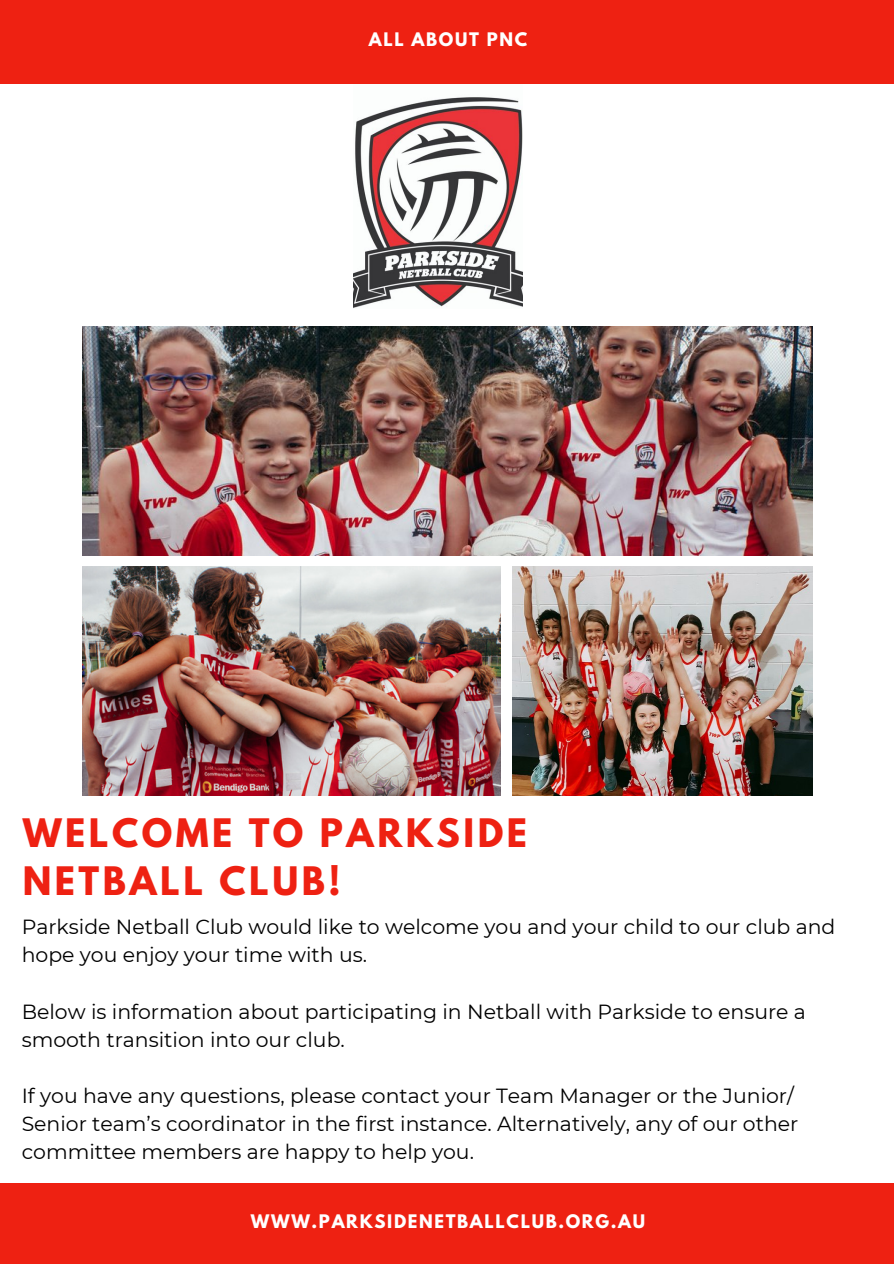
<style>
.page{position:relative;width:894px;height:1264px;background:#fff}
.page>*{position:absolute;margin:0;border:0;box-sizing:border-box;transform-origin:0 0}
.t1{font:700 34.8px "League Spartan";letter-spacing:.1em;color:#ee2112}
.t2{font:20.4px/28.2px "Montserrat";color:#000}
.t3{font:700 16.5px "League Spartan";letter-spacing:.1em;color:#fff}
</style>
<div class="page">
<img style="left:83px;top:566px;width:418px;height:229px">
<img style="left:83px;top:326px;width:728px;height:229px">
<img style="left:512px;top:566px;width:299px;height:229px">
<img style="left:353px;top:83px;width:169px;height:225px">
<div style="left:0;top:0;width:893px;height:83px;background:#ee2112"></div>
<div style="left:0;top:1183px;width:893px;height:80px;background:#ee2112"></div>
<p class="t3" style="left:368px;top:31px;width:160px">ALL ABOUT PNC</p>
<p class="t1" style="left:23px;top:815px;width:505px">WELCOME TO PARKSIDE</p>
<p class="t1" style="left:23px;top:864px;width:319px">NETBALL CLUB!</p>
<p class="t2" style="left:22px;top:912px;width:815px">Parkside Netball Club would like to welcome you and your child to our club and hope you enjoy your time with us.</p>
<p class="t2" style="left:22px;top:997px;width:785px">Below is information about participating in Netball with Parkside to ensure a smooth transition into our club.</p>
<p class="t2" style="left:22px;top:1081px;width:778px">If you have any questions, please contact your Team Manager or the Junior/<br>Senior team’s coordinator in the first instance. Alternatively, any of our other committee members are happy to help you.</p>
<p class="t3" style="left:251px;top:1213px;width:396px">WWW.PARKSIDENETBALLCLUB.ORG.AU</p>
</div>
